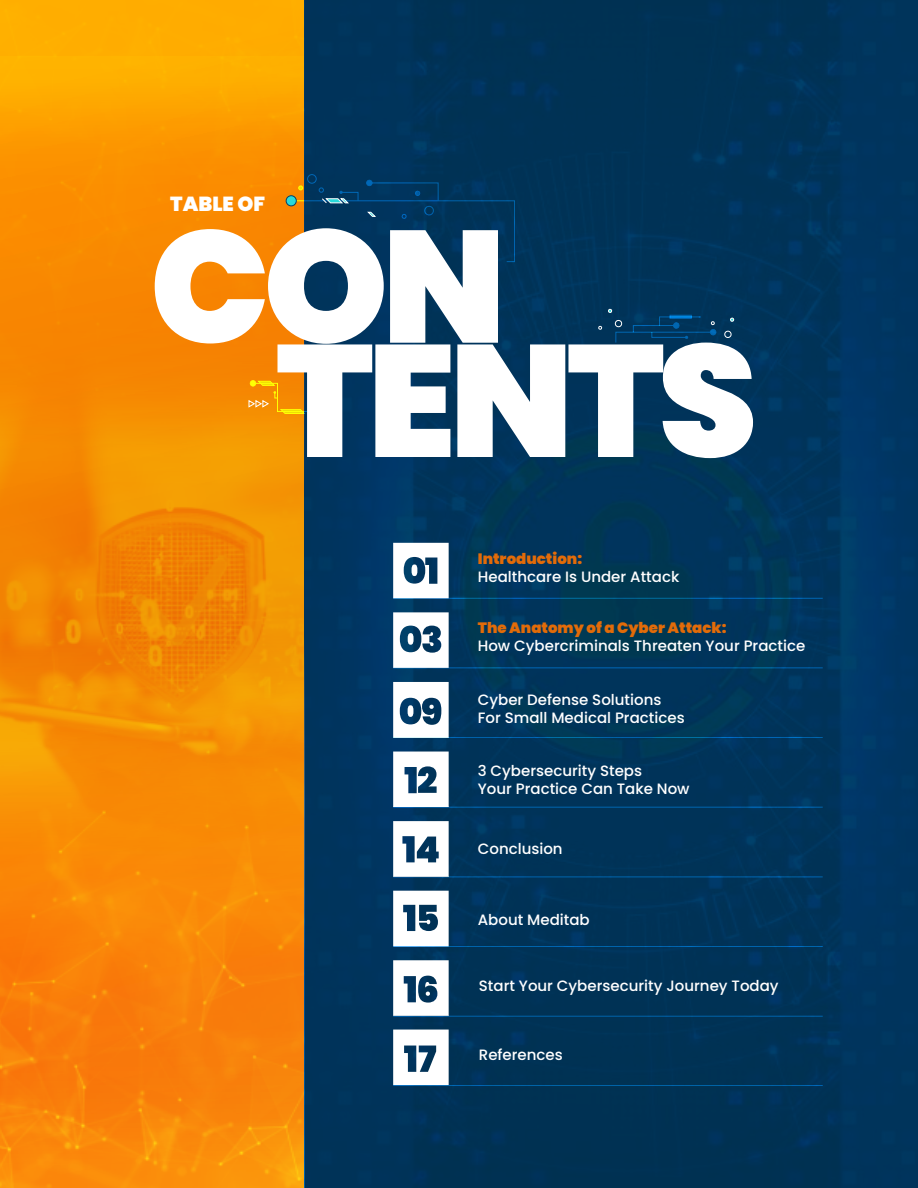
<style>
.page{position:relative;width:918px;height:1188px;background:#fff}
.page>*{position:absolute;margin:0;border:0;box-sizing:border-box;transform-origin:0 0}
.t1{font:900 20.25px "Poppins";color:#fff}
.t2{font:500 15px/18px "Poppins";color:#fff}
.t3{font:900 15px "Poppins";color:#e26b09}
</style>
<div class="page">
<img style="left:303px;top:0;width:615px;height:1188px">
<svg style="left:393px;top:682px;width:56px;height:55px"></svg>
<svg style="left:393px;top:752px;width:56px;height:55px"></svg>
<svg style="left:393px;top:821px;width:56px;height:56px"></svg>
<svg style="left:393px;top:891px;width:56px;height:55px"></svg>
<svg style="left:393px;top:960px;width:56px;height:56px"></svg>
<hr style="left:393px;top:598px;width:430px;height:1px;background:#fff">
<hr style="left:393px;top:667px;width:430px;height:1px;background:#fff">
<hr style="left:393px;top:737px;width:430px;height:1px;background:#fff">
<hr style="left:393px;top:807px;width:430px;height:1px;background:#fff">
<hr style="left:393px;top:877px;width:430px;height:1px;background:#fff">
<hr style="left:393px;top:1016px;width:430px;height:1px;background:#fff">
<svg style="left:393px;top:1030px;width:56px;height:55px"></svg>
<hr style="left:393px;top:1085px;width:430px;height:1px;background:#fff">
<hr style="left:393px;top:946px;width:430px;height:1px;background:#fff">
<svg style="left:393px;top:543px;width:56px;height:55px"></svg>
<svg style="left:393px;top:612px;width:56px;height:56px"></svg>
<img style="left:0;top:507px;width:303px;height:113px">
<img style="left:0;top:990px;width:304px;height:198px">
<svg style="left:0;top:620px;width:304px;height:370px;fill:#f88a05"></svg>
<img style="left:0;top:0;width:304px;height:178px">
<svg style="left:0;top:178px;width:304px;height:329px;fill:#f68a01"></svg>
<div style="left:307px;top:174px;width:10px;height:10px;border:1px solid #fff;border-radius:50%"></div>
<svg style="left:155px;top:180px;width:598px;height:278px"></svg>
<h1 class="t1" style="left:170px;top:194px;width:96px">TABLE OF</h1>
<p class="t3" style="left:478px;top:552px;width:106px">Introduction:</p>
<p class="t2" style="left:478px;top:570px;width:203px">Healthcare Is Under Attack</p>
<p class="t3" style="left:478px;top:621px;width:250px">The Anatomy of a Cyber Attack:</p>
<p class="t2" style="left:478px;top:638px;width:329px">How Cybercriminals Threaten Your Practice</p>
<p class="t2" style="left:478px;top:692px;width:208px">Cyber Defense Solutions<br>For Small Medical Practices</p>
<p class="t2" style="left:478px;top:763px;width:213px">3 Cybersecurity Steps<br>Your Practice Can Take Now</p>
<p class="t2" style="left:478px;top:841px;width:86px">Conclusion</p>
<p class="t2" style="left:478px;top:912px;width:113px">About Meditab</p>
<p class="t2" style="left:479px;top:978px;width:301px">Start Your Cybersecurity Journey Today</p>
<p class="t2" style="left:479px;top:1048px;width:85px">References</p>
</div>
